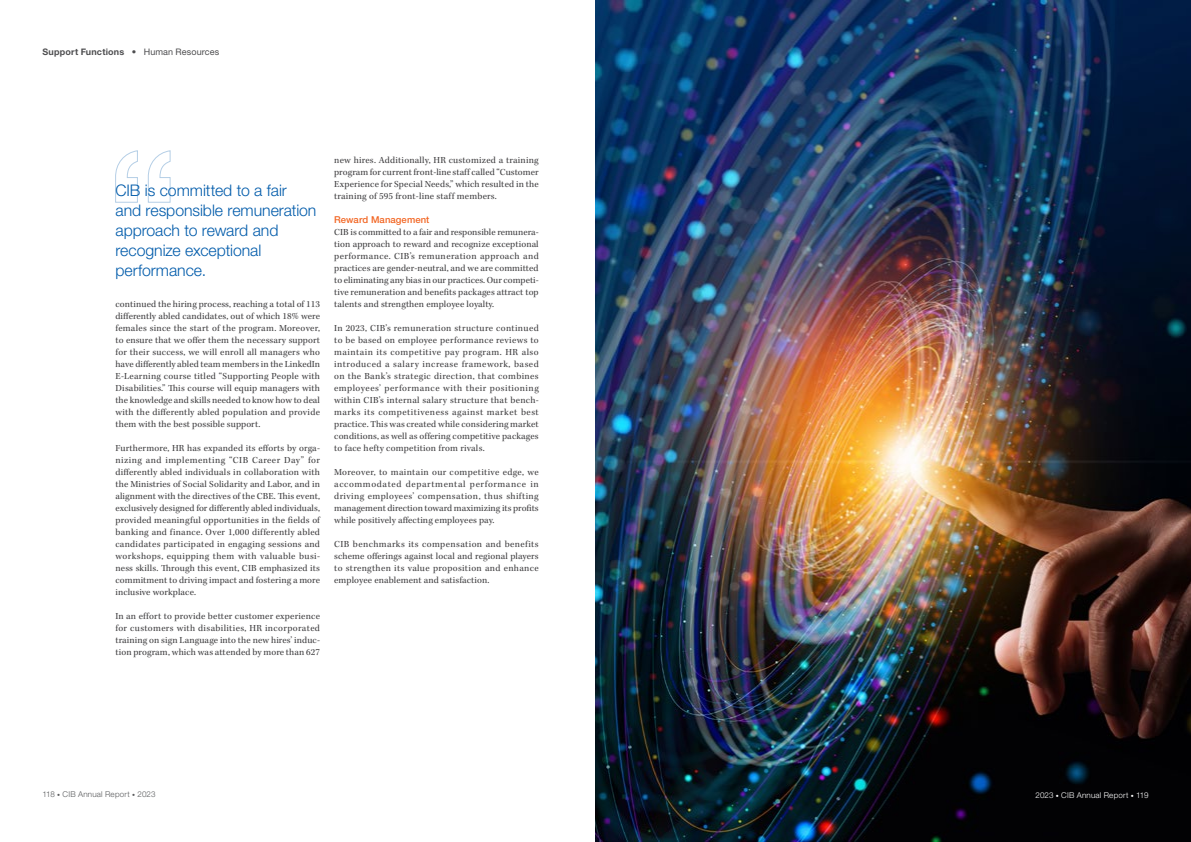
<style>
.page{position:relative;width:1191px;height:842px;background:#fff}
.page>*{position:absolute;margin:0;border:0;box-sizing:border-box;transform-origin:0 0}
.t1{font:300 16px/20px "Helvetica Neue LT Std";letter-spacing:-.005em;color:#005baa}
.t2{font:9.5px/12px "Kepler Std";letter-spacing:.01em;color:#414042;text-align:justify}
.t3{font:500 9.5px "Helvetica Neue LT Std";letter-spacing:.01em;color:#f26522}
.t4{font:700 9px "Helvetica Neue LT Std";letter-spacing:.02em;color:#4d4d4f}
.t5{font:300 8px "Helvetica Neue LT Std";letter-spacing:.025em;color:#58595b}
.t6{font:300 8px "Helvetica Neue LT Std";letter-spacing:.025em;color:#fff}
.s1{font-weight:400}
.s2{font-weight:400;font-size:6px}
</style>
<div class="page">
<svg style="left:115px;top:150px;width:55px;height:53px"></svg>
<img style="left:595px;top:0;width:596px;height:842px">
<p class="t4" style="left:43px;top:46px;width:178px">Support Functions <span class="s1">• Human Resources</span></p>
<h1 class="t1" style="left:115px;top:180px;width:202px">CIB is committed to a fair and responsible remuneration approach to reward and recognize exceptional performance.</h1>
<p class="t2" style="left:115px;top:298px;width:206px">continued the hiring process, reaching a total of 113 differently abled candidates, out of which 18% were females since the start of the program. Moreover, to ensure that we offer them the necessary support for their success, we will enroll all managers who have differently abled team members in the LinkedIn E-Learning course titled “Supporting People with Disabilities.” This course will equip managers with the knowledge and skills needed to know how to deal with the differently abled population and provide them with the best possible support.</p>
<p class="t2" style="left:115px;top:442px;width:206px">Furthermore, HR has expanded its efforts by orga&shy;nizing and implementing “CIB Career Day” for differently abled individuals in collaboration with the Ministries of Social Solidarity and Labor, and in alignment with the directives of the CBE. This event, exclusively designed for differently abled individuals, provided meaningful opportunities in the fields of banking and finance. Over 1,000 differently abled candidates participated in engaging sessions and workshops, equipping them with valuable busi&shy;ness skills. Through this event, CIB emphasized its commitment to driving impact and fostering a more inclusive workplace.</p>
<p class="t2" style="left:115px;top:610px;width:206px">In an effort to provide better customer experience for customers with disabilities, HR incorporated training on sign Language into the new hires’ induc&shy;tion program, which was attended by more than 627</p>
<p class="t2" style="left:334px;top:154px;width:206px">new hires. Additionally, HR customized a training program for current front-line staff called “Customer Experience for Special Needs,” which resulted in the training of 595 front-line staff members.</p>
<p class="t3" style="left:334px;top:214px;width:97px">Reward Management</p>
<p class="t2" style="left:334px;top:226px;width:206px">CIB is committed to a fair and responsible remunera&shy;tion approach to reward and recognize exceptional performance. CIB’s remuneration approach and practices are gender-neutral, and we are committed to eliminating any bias in our practices. Our competi&shy;tive remuneration and benefits packages attract top talents and strengthen employee loyalty.</p>
<p class="t2" style="left:334px;top:322px;width:206px">In 2023, CIB’s remuneration structure continued to be based on employee performance reviews to maintain its competitive pay program. HR also introduced a salary increase framework, based on the Bank’s strategic direction, that combines employees’ performance with their positioning within CIB’s internal salary structure that bench&shy;marks its competitiveness against market best practice. This was created while considering market conditions, as well as offering competitive packages to face hefty competition from rivals.</p>
<p class="t2" style="left:334px;top:466px;width:206px">Moreover, to maintain our competitive edge, we accommodated departmental performance in driving employees’ compensation, thus shifting management direction toward maximizing its profits while positively affecting employees pay.</p>
<p class="t2" style="left:334px;top:538px;width:206px">CIB benchmarks its compensation and benefits scheme offerings against local and regional players to strengthen its value proposition and enhance employee enablement and satisfaction.</p>
<p class="t5" style="left:43px;top:790px;width:114px">118 <span class="s2">•</span> CIB Annual Report <span class="s2">•</span> 2023</p>
<p class="t6" style="left:1035px;top:791px;width:114px">2023 <span class="s2">•</span> CIB Annual Report <span class="s2">•</span> 119</p>
</div>
